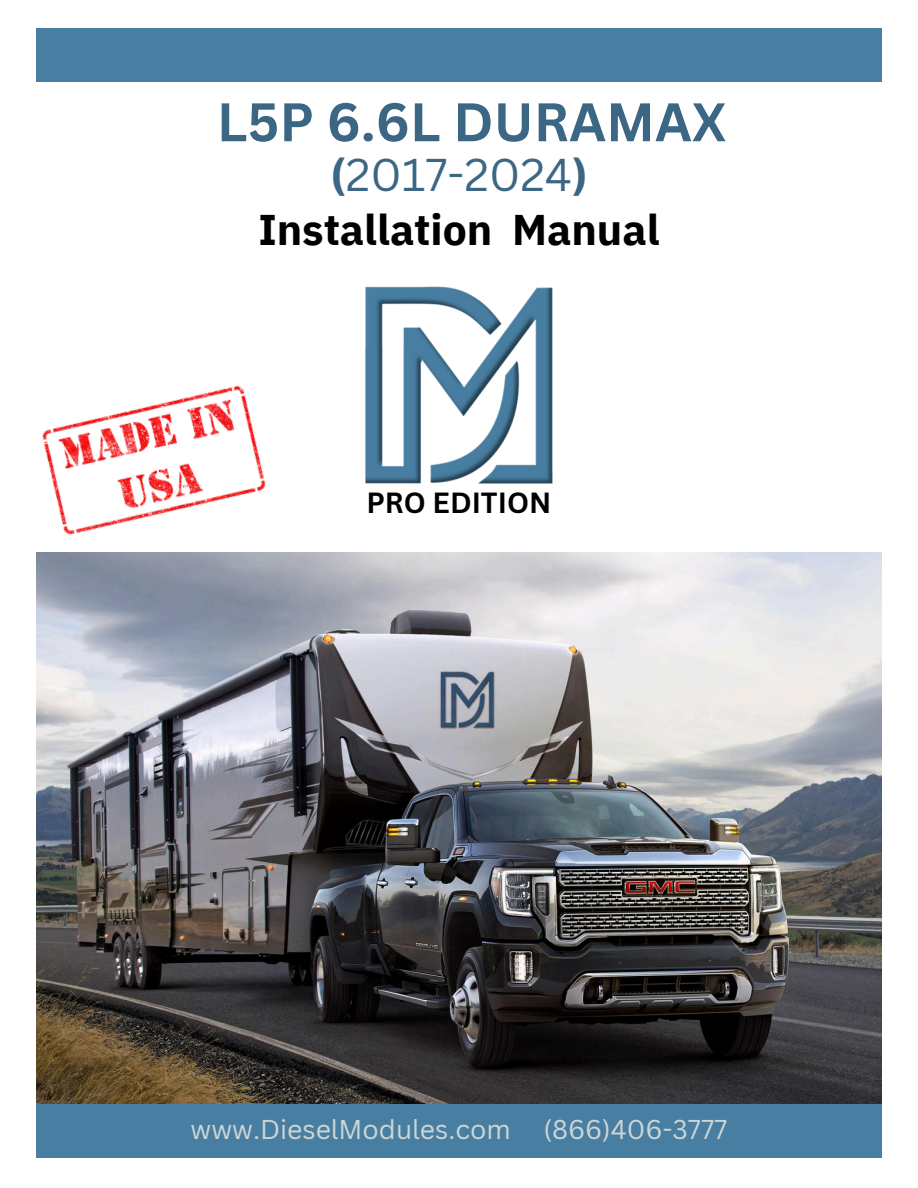
<style>
.page{position:relative;width:918px;height:1188px;background:#fff}
.page>*{position:absolute;margin:0;border:0;box-sizing:border-box;transform-origin:0 0}
.t1{font:700 53.1px "Canva Sans";color:#3b6784}
.t2{font:44.7px "Canva Sans";color:#3b6784}
.t3{font:700 42.9px "IBM Plex Sans";color:#000}
.t4{font:700 28.5px "Canva Sans";color:#000}
.t5{font:26.4px "Canva Sans";color:#ced6d5}
.s1{font-weight:700}
</style>
<div class="page">
<img style="left:365px;top:286px;width:188px;height:198px">
<img style="left:36px;top:552px;width:845px;height:552px">
<div style="left:36px;top:29px;width:846px;height:53px;background:#487ea1"></div>
<img style="left:36px;top:386px;width:257px;height:194px">
<div style="left:36px;top:1104px;width:846px;height:53px;background:#487ea1"></div>
<p class="t1" style="left:217px;top:85px;width:511px">L5P 6.6L DURAMAX</p>
<p class="t2" style="left:330px;top:143px;width:259px"><span class="s1">(</span>2017-2024<span class="s1">)</span></p>
<h2 class="t3" style="left:258px;top:201px;width:403px">Installation Manual</h2>
<p class="t4" style="left:366px;top:483px;width:186px">PRO EDITION</p>
<p class="t5" style="left:191px;top:1111px;width:538px">www.DieselModules.com (866)406-3777</p>
</div>
